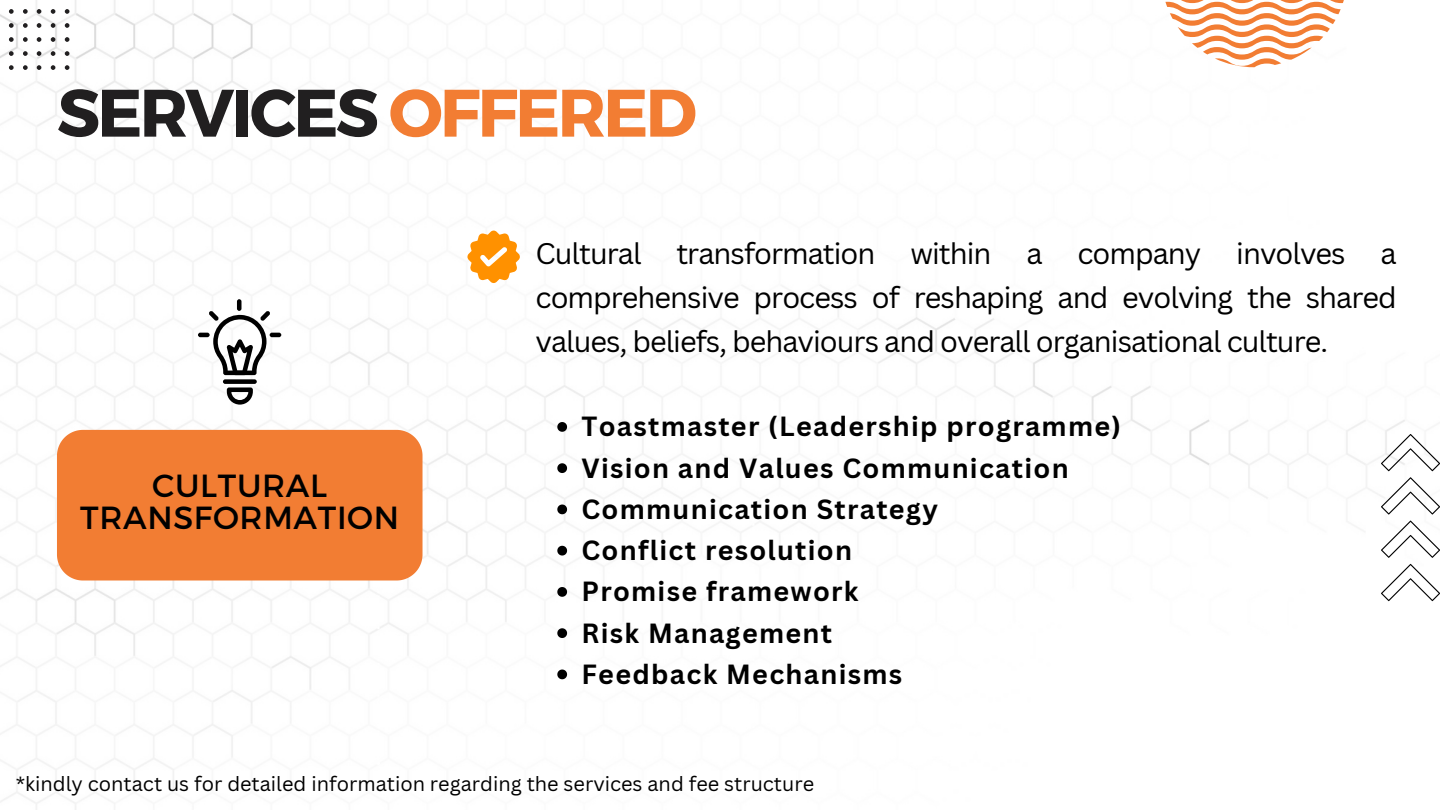
<style>
.page{position:relative;width:1440px;height:810px;background:#fff}
.page>*{position:absolute;margin:0;border:0;box-sizing:border-box;transform-origin:0 0}
.t1{font:700 67px "Montserrat";letter-spacing:-.04em;color:#211f20}
.t2{font:32px/31.5px "Montserrat";letter-spacing:.02em;color:#000;text-align:center}
.t3{font:29px/44.2px "Canva Sans";letter-spacing:-.035em;color:#000;text-align:justify}
.t4{font:700 27px "Canva Sans";letter-spacing:.045em;color:#000}
.t5{font:20px "Canva Sans";color:#000}
.s1{color:#f27d33}
</style>
<div class="page">
<img style="left:0;top:0;width:1433px;height:810px">
<svg style="left:0;top:0;width:69px;height:70px"></svg>
<svg style="left:752px;top:514px;width:3px;height:251px"></svg>
<svg style="left:377px;top:581px;width:3px;height:184px"></svg>
<svg style="left:1163px;top:0;width:182px;height:67px"></svg>
<svg style="left:557px;top:422px;width:10px;height:10px"></svg>
<svg style="left:557px;top:463px;width:10px;height:10px"></svg>
<svg style="left:557px;top:505px;width:10px;height:9px"></svg>
<svg style="left:557px;top:546px;width:10px;height:10px"></svg>
<svg style="left:557px;top:587px;width:10px;height:10px"></svg>
<svg style="left:557px;top:628px;width:10px;height:10px"></svg>
<svg style="left:557px;top:670px;width:10px;height:9px"></svg>
<div style="left:57px;top:430px;width:365px;height:151px;background:#f27d33"></div>
<svg style="left:1381px;top:434px;width:59px;height:37px"></svg>
<svg style="left:1381px;top:477px;width:59px;height:38px"></svg>
<svg style="left:1381px;top:521px;width:59px;height:37px"></svg>
<svg style="left:1381px;top:564px;width:59px;height:37px"></svg>
<svg style="left:467px;top:231px;width:53px;height:52px"></svg>
<hr style="left:237px;top:299px;width:4px;height:12px;background:#000;border-radius:2px">
<hr style="left:270px;top:333px;width:11px;height:4px;background:#000;border-radius:2px">
<hr style="left:198px;top:333px;width:12px;height:4px;background:#000;border-radius:2px">
<div style="left:223px;top:379px;width:34px;height:5px;background:#000;border-radius:2px"></div>
<svg style="left:227px;top:387px;width:26px;height:18px"></svg>
<svg style="left:209px;top:311px;width:61px;height:64px"></svg>
<h4 class="t1" style="left:57px;top:69px;width:642px">SERVICES <span class="s1">OFFERED</span></h4>
<h3 class="t2" style="left:80px;top:469px;width:320px">CULTURAL<br>TRANSFORMATION</h3>
<p class="t3" style="left:536px;top:230px;width:863px">Cultural transformation within a company involves a comprehensive process of reshaping and evolving the shared values, beliefs, behaviours and overall organisational culture.</p>
<p class="t4" style="left:581px;top:407px;width:541px">Toastmaster (Leadership programme)</p>
<h1 class="t4" style="left:581px;top:449px;width:489px">Vision and Values Communication</h1>
<p class="t4" style="left:581px;top:490px;width:358px">Communication Strategy</p>
<p class="t4" style="left:581px;top:531px;width:272px">Conflict resolution</p>
<p class="t4" style="left:581px;top:572px;width:279px">Promise framework</p>
<h2 class="t4" style="left:581px;top:614px;width:252px">Risk Management</h2>
<p class="t4" style="left:581px;top:655px;width:322px">Feedback Mechanisms</p>
<h4 class="t5" style="left:16px;top:770px;width:800px">*kindly contact us for detailed information regarding the services and fee structure</h4>
</div>
